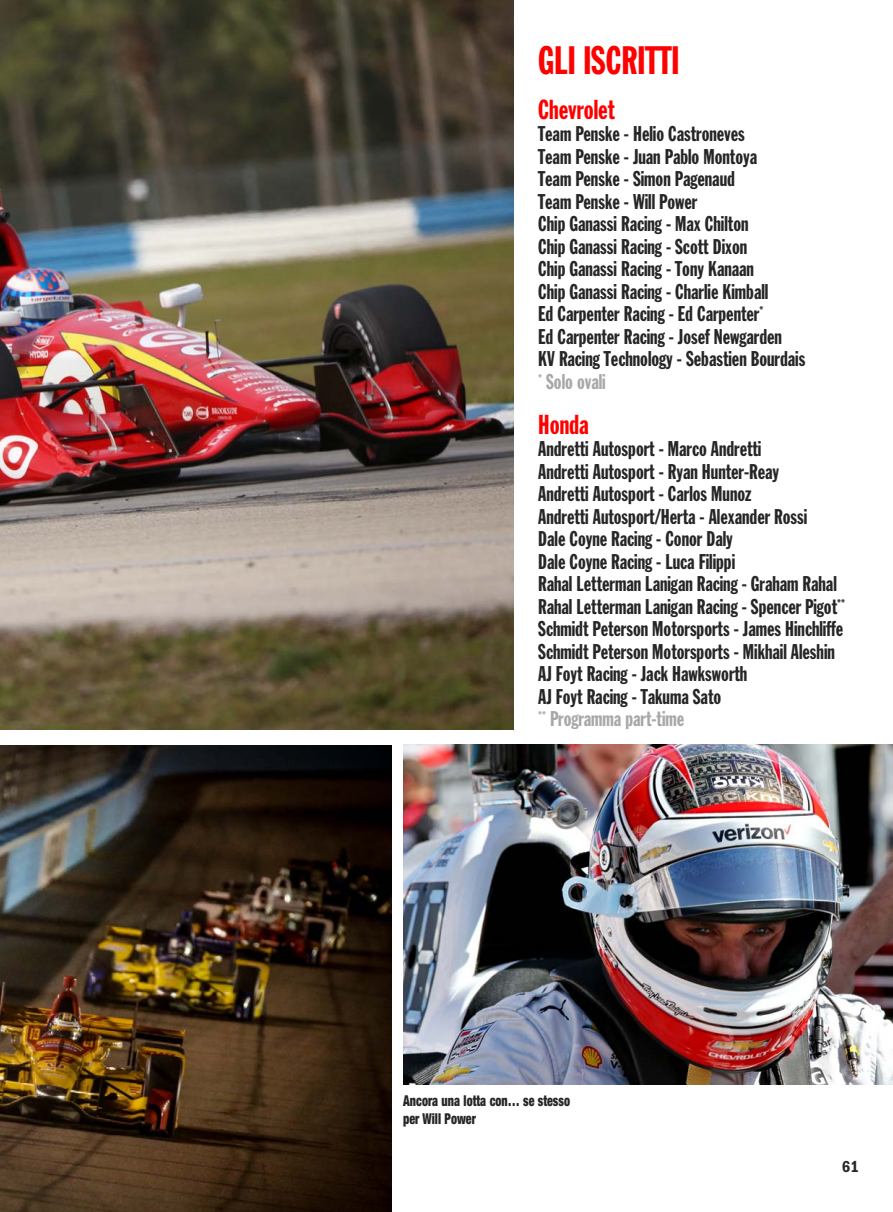
<style>
.page{position:relative;width:893px;height:1212px;background:#fff}
.page>*{position:absolute;margin:0;border:0;box-sizing:border-box;transform-origin:0 0}
.t1{font:39px "Franklin Gothic Std Extra Cond";color:#f00}
.t2{font:27px "Franklin Gothic Std Extra Cond";color:#f00}
.t3{font:21px/22.5px "Franklin Gothic Std Extra Cond";color:#272627}
.t4{font:21px "Franklin Gothic Std Extra Cond";color:#a9a8a9}
.t5{font:16.5px "ITC Franklin Gothic Std Dm Cd";color:#272627}
.t6{font:900 condensed 15px/18px "Helvetica Neue";color:#272627;scale:.8 1}
</style>
<div class="page">
<img style="left:0;top:0;width:513px;height:729px">
<img style="left:0;top:746px;width:391px;height:466px">
<img style="left:403px;top:744px;width:490px;height:340px">
<h1 class="t1" style="left:538px;top:46px;width:143px">GLI ISCRITTI</h1>
<p class="t2" style="left:538px;top:99px;width:78px">Chevrolet</p>
<p class="t3" style="left:538px;top:124px;width:269px">Team Penske - Helio Castroneves<br>Team Penske - Juan Pablo Montoya<br>Team Penske - Simon Pagenaud<br>Team Penske - Will Power<br>Chip Ganassi Racing - Max Chilton<br>Chip Ganassi Racing - Scott Dixon<br>Chip Ganassi Racing - Tony Kanaan<br>Chip Ganassi Racing - Charlie Kimball<br>Ed Carpenter Racing - Ed Carpenter*<br>Ed Carpenter Racing - Josef Newgarden<br>KV Racing Technology - Sebastien Bourdais</p>
<p class="t4" style="left:538px;top:374px;width:69px">* Solo ovali</p>
<p class="t2" style="left:538px;top:414px;width:52px">Honda</p>
<p class="t3" style="left:538px;top:439px;width:308px">Andretti Autosport - Marco Andretti<br>Andretti Autosport - Ryan Hunter-Reay<br>Andretti Autosport - Carlos Munoz<br>Andretti Autosport/Herta - Alexander Rossi<br>Dale Coyne Racing - Conor Daly<br>Dale Coyne Racing - Luca Filippi<br>Rahal Letterman Lanigan Racing - Graham Rahal Rahal Letterman Lanigan Racing - Spencer Pigot** Schmidt Peterson Motorsports - James Hinchliffe Schmidt Peterson Motorsports - Mikhail Aleshin AJ Foyt Racing - Jack Hawksworth<br>AJ Foyt Racing - Takuma Sato</p>
<p class="t4" style="left:538px;top:711px;width:147px">** Programma part-time</p>
<p class="t6" style="left:403px;top:1093px;width:210px">Ancora una lotta con… se stesso per Will Power</p>
<p class="t5" style="left:842px;top:1156px;width:18px">61</p>
</div>
